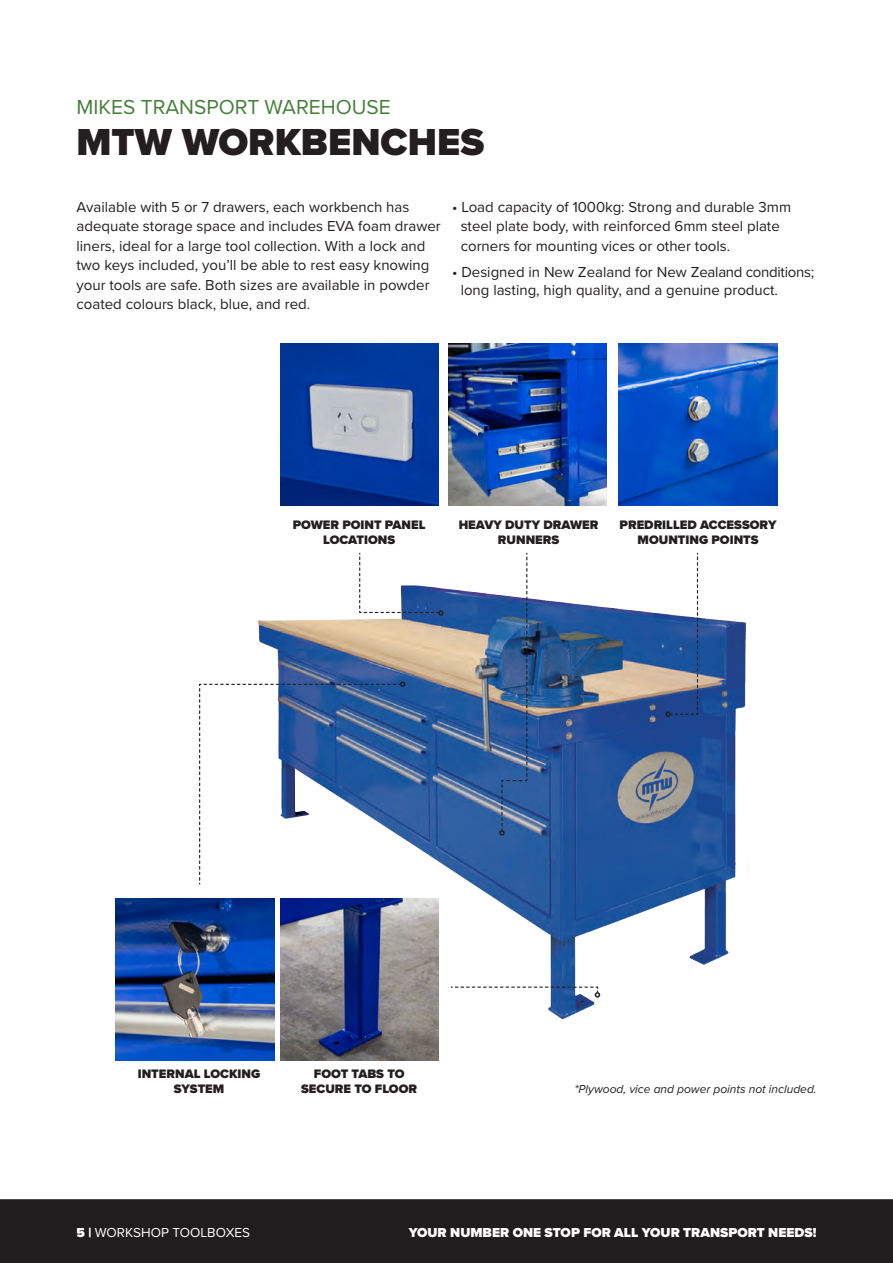
<style>
.page{position:relative;width:893px;height:1263px;background:#fff}
.page>*{position:absolute;margin:0;border:0;box-sizing:border-box;transform-origin:0 0}
.t1{font:900 39px "Proxima Nova";color:#231f20}
.t2{font:21px "Proxima Nova";color:#46803b}
.Body{font:15px/19.5px "Proxima Nova";color:#231f20}
.t3{font:900 13.5px "Proxima Nova";color:#fff}
.t4{font:13.5px "Proxima Nova";color:#fff}
.t5{font:900 12.75px/15.3px "Proxima Nova";color:#231f20;text-align:center}
.Body-2{font:italic 12px "Proxima Nova";color:#231f20}
.s1{font-weight:900}
</style>
<div class="page">
<div style="left:0;top:1199px;width:893px;height:64px;background:#201d1e"></div>
<img style="left:257px;top:588px;width:489px;height:461px">
<img style="left:280px;top:343px;width:158px;height:163px">
<img style="left:448px;top:343px;width:158px;height:163px">
<img style="left:280px;top:898px;width:158px;height:163px">
<img style="left:619px;top:343px;width:158px;height:163px">
<img style="left:116px;top:898px;width:158px;height:163px">
<svg style="left:199px;top:681px;width:206px;height:205px"></svg>
<svg style="left:450px;top:986px;width:150px;height:11px"></svg>
<svg style="left:359px;top:552px;width:85px;height:64px"></svg>
<svg style="left:665px;top:552px;width:34px;height:165px"></svg>
<img style="left:499px;top:552px;width:29px;height:284px">
<p class="t2" style="left:77px;top:92px;width:316px">MIKES TRANSPORT WAREHOUSE</p>
<p class="t1" style="left:77px;top:113px;width:409px">MTW WORKBENCHES</p>
<p class="Body" style="left:77px;top:196px;width:366px">Available with 5 or 7 drawers, each workbench has adequate storage space and includes EVA foam drawer liners, ideal for a large tool collection. With a lock and two keys included, you’ll be able to rest easy knowing your tools are safe. Both sizes are available in powder coated colours black, blue, and red.</p>
<p class="Body" style="left:461px;top:196px;width:332px;text-indent:-9px">• Load capacity of 1000kg: Strong and durable 3mm steel plate body, with reinforced 6mm steel plate corners for mounting vices or other tools.</p>
<p class="Body" style="left:461px;top:263px;width:355px;line-height:18px;text-indent:-9px">• Designed in New Zealand for New Zealand conditions; long lasting, high quality, and a genuine product.</p>
<p class="t5" style="left:293px;top:517px;width:134px">POWER POINT PANEL<br>LOCATIONS</p>
<p class="t5" style="left:459px;top:517px;width:141px">HEAVY DUTY DRAWER<br>RUNNERS</p>
<p class="t5" style="left:620px;top:517px;width:158px">PREDRILLED ACCESSORY</p>
<p class="t5" style="left:638px;top:532px;width:122px">MOUNTING POINTS</p>
<p class="t5" style="left:138px;top:1065px;width:124px">INTERNAL LOCKING</p>
<p class="t5" style="left:174px;top:1081px;width:52px">SYSTEM</p>
<p class="t5" style="left:314px;top:1065px;width:92px">FOOT TABS TO</p>
<p class="t5" style="left:301px;top:1081px;width:117px">SECURE TO FLOOR</p>
<p class="Body-2" style="left:574px;top:1079px;width:244px">*Plywood, vice and power points not included.</p>
<p class="t4" style="left:77px;top:1222px;width:175px"><span class="s1">5 |</span> WORKSHOP TOOLBOXES</p>
<p class="t3" style="left:409px;top:1222px;width:409px">YOUR NUMBER ONE STOP FOR ALL YOUR TRANSPORT NEEDS!</p>
</div>
